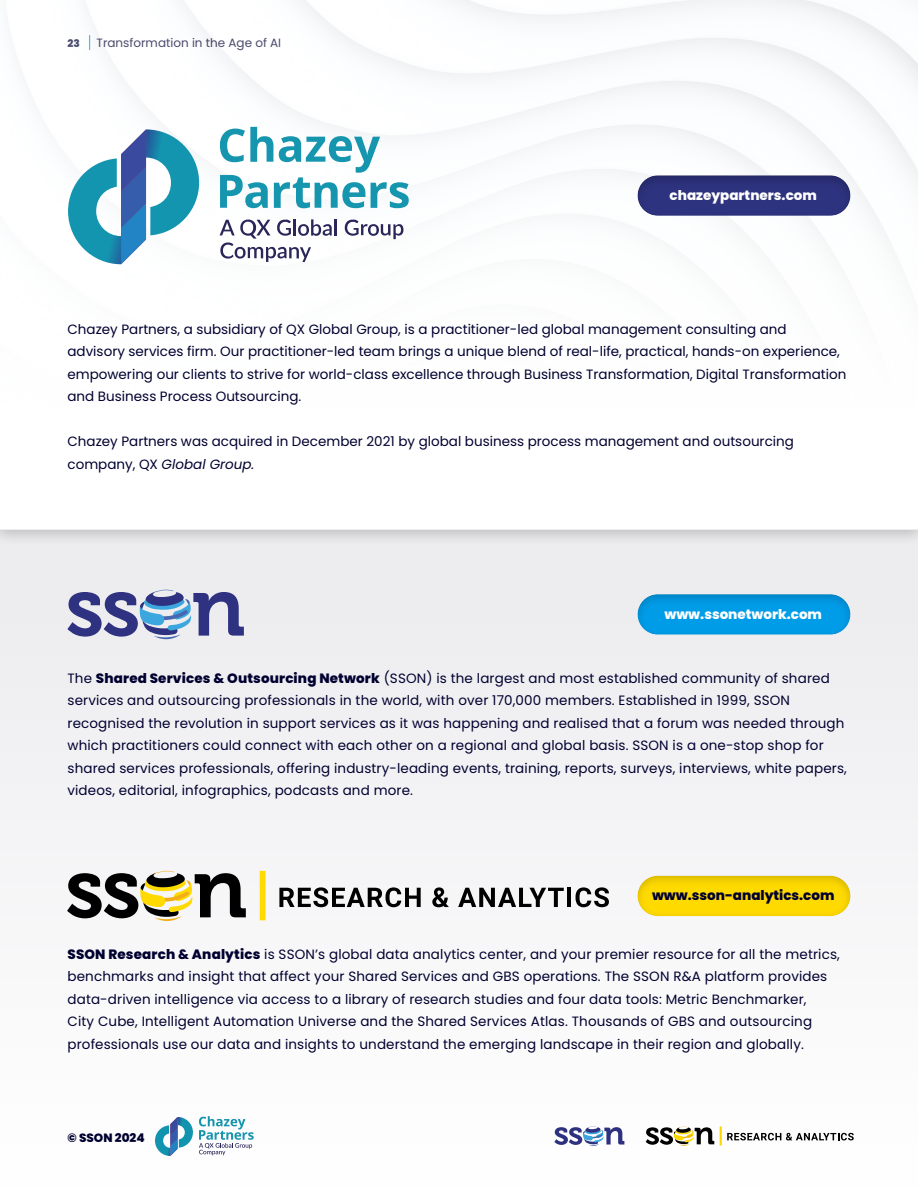
<style>
.page{position:relative;width:918px;height:1188px;background:#fff}
.page>*{position:absolute;margin:0;border:0;box-sizing:border-box;transform-origin:0 0}
.t1{font:13.5px/22.5px "Poppins";letter-spacing:.01em;color:#000030}
.t2{font:800 13.5px "Poppins";color:#fff}
.t3{font:800 13.5px "Poppins";color:#000030}
.t4{font:12px "Poppins";color:#000030}
.t5{font:800 12px "Poppins";color:#000030}
.t6{font:800 10.5px "Poppins";color:#000030}
.s1{font-style:italic}
.s2{font-weight:800}
</style>
<div class="page">
<div style="left:0;top:530px;width:918px;height:658px;background:#f5f5f6"></div>
<div style="left:0;top:0;width:918px;height:547px;background:#000;opacity:.2"></div>
<div style="left:0;top:0;width:918px;height:530px;background:#fff"></div>
<div style="left:625px;top:581px;width:239px;height:61px;background:#000;opacity:.2"></div>
<svg style="left:68px;top:590px;width:176px;height:49px"></svg>
<div style="left:625px;top:163px;width:239px;height:61px;background:#000;opacity:.25"></div>
<svg style="left:67px;top:870px;width:179px;height:51px"></svg>
<div style="left:260px;top:871px;width:5px;height:49px;background:#ffda00"></div>
<svg style="left:279px;top:887px;width:142px;height:20px"></svg>
<svg style="left:432px;top:887px;width:17px;height:20px"></svg>
<svg style="left:458px;top:888px;width:106px;height:19px"></svg>
<hr style="left:567px;top:888px;width:4px;height:19px;background:#000">
<svg style="left:576px;top:887px;width:33px;height:20px"></svg>
<div style="left:625px;top:863px;width:244px;height:61px;background:#000;opacity:.2"></div>
<svg style="left:68px;top:129px;width:131px;height:135px"></svg>
<svg style="left:220px;top:127px;width:189px;height:81px"></svg>
<svg style="left:345px;top:220px;width:58px;height:19px"></svg>
<svg style="left:220px;top:219px;width:117px;height:43px"></svg>
<p class="t6" style="left:68px;top:38px;width:14px">23</p>
<p class="t4" style="left:97px;top:36px;width:186px">Transformation in the Age of AI</p>
<p class="t2" style="left:670px;top:187px;width:149px">chazeypartners.com</p>
<p class="t1" style="left:68px;top:318px;width:780px">Chazey Partners, a subsidiary of QX Global Group, is a practitioner-led global management consulting and advisory services firm. Our practitioner-led team brings a unique blend of real-life, practical, hands-on experience, empowering our clients to strive for world-class excellence through Business Transformation, Digital Transformation and Business Process Outsourcing.</p>
<p class="t1" style="left:68px;top:430px;width:728px">Chazey Partners was acquired in December 2021 by global business process management and outsourcing company, QX <span class="s1">Global Group.</span></p>
<p class="t2" style="left:664px;top:606px;width:159px">www.ssonetwork.com</p>
<p class="t1" style="left:68px;top:667px;width:781px">The <span class="s2">Shared Services &amp; Outsourcing Network</span> (SSON) is the largest and most established community of shared services and outsourcing professionals in the world, with over 170,000 members. Established in 1999, SSON recognised the revolution in support services as it was happening and realised that a forum was needed through which practitioners could connect with each other on a regional and global basis. SSON is a one-stop shop for shared services professionals, offering industry-leading events, training, reports, surveys, interviews, white papers, videos, editorial, infographics, podcasts and more.</p>
<p class="t3" style="left:652px;top:887px;width:184px">www.sson-analytics.com</p>
<p class="t1" style="left:68px;top:943px;width:774px"><span class="s2">SSON Research &amp; Analytics</span> is SSON’s global data analytics center, and your premier resource for all the metrics, benchmarks and insight that affect your Shared Services and GBS operations. The SSON R&amp;A platform provides data-driven intelligence via access to a library of research studies and four data tools: Metric Benchmarker,<br>City Cube, Intelligent Automation Universe and the Shared Services Atlas. Thousands of GBS and outsourcing professionals use our data and insights to understand the emerging landscape in their region and globally.</p>
<p class="t5" style="left:68px;top:1131px;width:79px">© SSON 2024</p>
</div>
